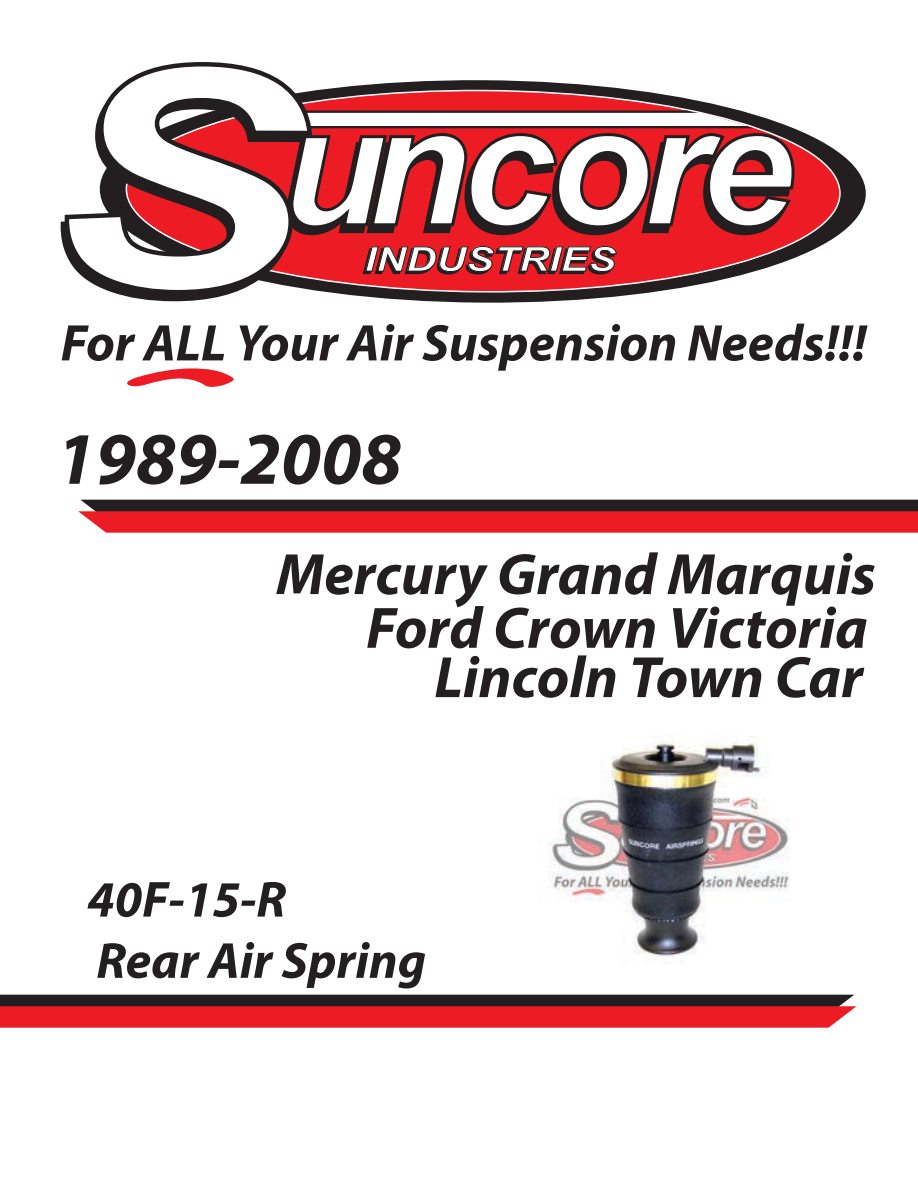
<style>
.page{position:relative;width:918px;height:1188px;background:#fff}
.page>*{position:absolute;margin:0;border:0;box-sizing:border-box;transform-origin:0 0}
.t1{font:italic 700 74.4px "Myriad Pro";color:#231f20}
.t2{font:italic 700 58.8px/51.4px "Myriad Pro";color:#231f20;text-align:right}
.t3{font:italic 700 51.9px "Myriad Pro";color:#231f20}
.t4{font:italic 700 51px/61.2px "Myriad Pro";color:#231f20}
.t5{font:italic 700 33.9px "Arial";color:#fff;scale:1.22 1}
</style>
<div class="page">
<svg style="left:327px;top:80px;width:539px;height:223px"></svg>
<svg style="left:315px;top:89px;width:525px;height:204px"></svg>
<svg style="left:362px;top:246px;width:255px;height:29px;background:#9b1c22"></svg>
<svg style="left:60px;top:221px;width:158px;height:81px"></svg>
<svg style="left:62px;top:62px;width:253px;height:235px"></svg>
<svg style="left:254px;top:111px;width:542px;height:126px"></svg>
<svg style="left:127px;top:368px;width:107px;height:19px"></svg>
<svg style="left:78px;top:500px;width:840px;height:33px;background:#a92328"></svg>
<svg style="left:0;top:995px;width:857px;height:33px;background:#a92228"></svg>
<img style="left:548px;top:735px;width:241px;height:222px">
<p class="t5" style="left:364px;top:237px;width:208px">INDUSTRIES</p>
<p class="t3" style="left:61px;top:309px;width:807px">For ALL Your Air Suspension Needs!!!</p>
<p class="t1" style="left:56px;top:410px;width:348px">1989-2008</p>
<p class="t2" style="left:276px;top:547px;width:601px">Mercury Grand Marquis<br>Ford Crown Victoria<br>Lincoln Town Car</p>
<p class="t4" style="left:87px;top:867px;width:341px">40F-15-R<br>Rear Air Spring</p>
</div>
